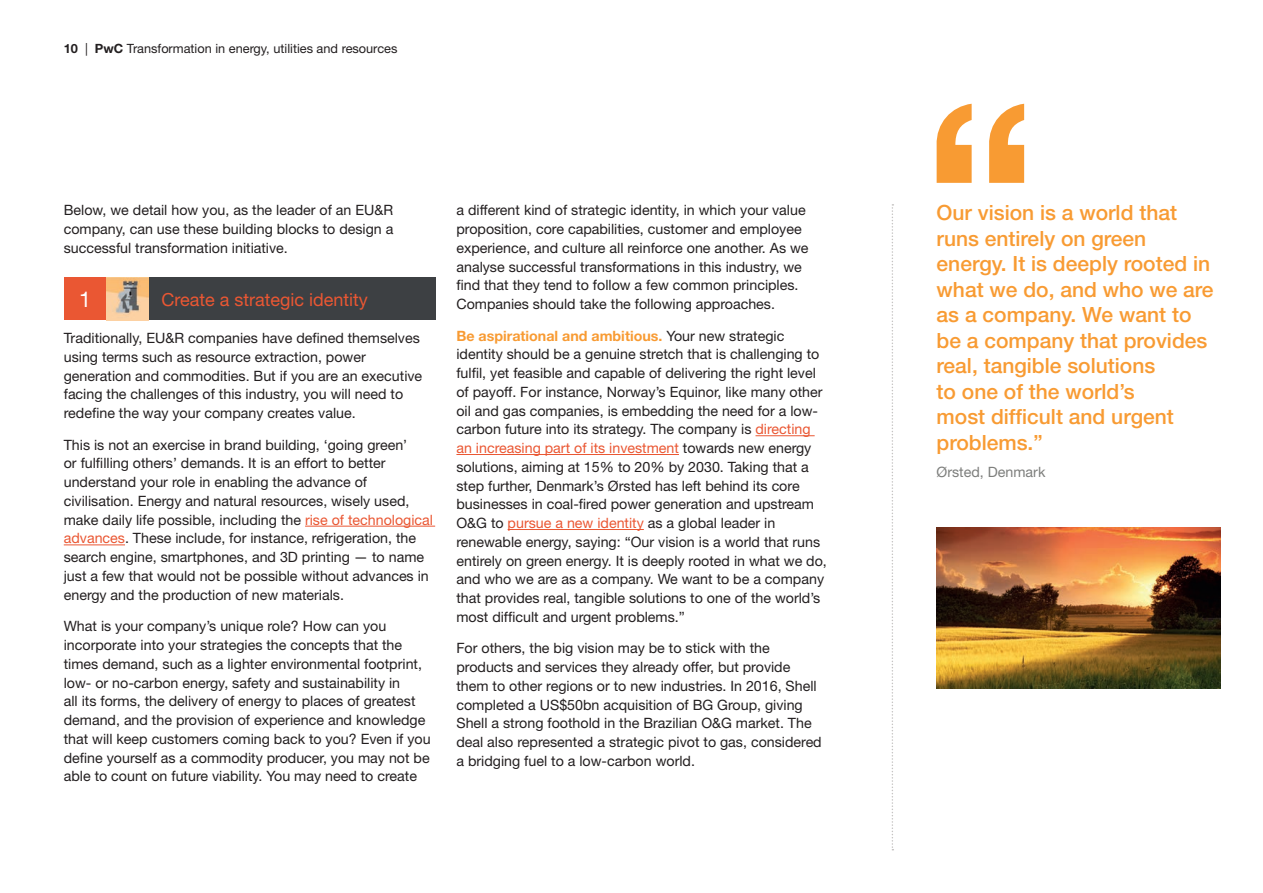
<style>
.page{position:relative;width:1263px;height:893px;background:#fff}
.page>*{position:absolute;margin:0;border:0;box-sizing:border-box;transform-origin:0 0}
.t1{font:21.6px "Helvetica Neue";color:#fff}
.t2{font:500 21px/25.5px "Helvetica Neue";color:#f89b33}
.t3{font:18px "Helvetica Neue";color:#ea5733}
.t4{font:14.25px/18.8px "Helvetica Neue";color:#231f20}
.t5{font:14.25px "Helvetica Neue";color:#7d7e7c}
.t6{font:12.75px "Helvetica Neue";color:#231f20}
.s1{font-weight:700}
.s2{color:#ea5733}
.s3{font-weight:700;color:#f89b33}
</style>
<div class="page">
<hr style="left:305px;top:526px;width:130px;height:1px;background:#ea5733">
<hr style="left:64px;top:544px;width:61px;height:1px;background:#ea5733">
<div style="left:64px;top:278px;width:42px;height:42px;background:#ea5733"></div>
<div style="left:149px;top:278px;width:286px;height:42px;background:#3d4043"></div>
<img style="left:106px;top:278px;width:43px;height:42px">
<hr style="left:755px;top:435px;width:60px;height:1px;background:#ea5733">
<hr style="left:456px;top:454px;width:223px;height:1px;background:#ea5733">
<hr style="left:508px;top:529px;width:136px;height:1px;background:#ea5733">
<svg style="left:936px;top:104px;width:88px;height:79px"></svg>
<img style="left:936px;top:527px;width:284px;height:162px">
<svg style="left:892px;top:204px;width:1px;height:646px"></svg>
<p class="t6" style="left:64px;top:40px;width:335px"><span class="s1">10</span> | <span class="s1">PwC</span> Transformation in energy, utilities and resources</p>
<p class="t4" style="left:64px;top:201px;width:331px;text-align:justify">Below, we detail how you, as the leader of an EU&amp;R company, can use these building blocks to design a successful transformation initiative.</p>
<h1 class="t1" style="left:79px;top:287px;width:14px">1</h1>
<p class="t3" style="left:162px;top:289px;width:208px">Create a strategic identity</p>
<p class="t4" style="left:64px;top:329px;width:360px">Traditionally, EU&amp;R companies have defined themselves using terms such as resource extraction, power generation and commodities. But if you are an executive facing the challenges of this industry, you will need to redefine the way your company creates value.</p>
<p class="t4" style="left:64px;top:435px;width:371px">This is not an exercise in brand building, ‘going green’<br>or fulfilling others’ demands. It is an effort to better understand your role in enabling the advance of civilisation. Energy and natural resources, wisely used, make daily life possible, including the <span class="s2">rise of technological advances</span>. These include, for instance, refrigeration, the search engine, smartphones, and 3D printing — to name just a few that would not be possible without advances in energy and the production of new materials.</p>
<p class="t4" style="left:64px;top:617px;width:368px">What is your company’s unique role? How can you incorporate into your strategies the concepts that the times demand, such as a lighter environmental footprint, low- or no-carbon energy, safety and sustainability in<br>all its forms, the delivery of energy to places of greatest demand, and the provision of experience and knowledge that will keep customers coming back to you? Even if you define yourself as a commodity producer, you may not be able to count on future viability. You may need to create</p>
<p class="t4" style="left:456px;top:201px;width:354px">a different kind of strategic identity, in which your value proposition, core capabilities, customer and employee experience, and culture all reinforce one another. As we analyse successful transformations in this industry, we find that they tend to follow a few common principles.<br>Companies should take the following approaches.</p>
<p class="t4" style="left:456px;top:326px;width:372px"><span class="s3">Be aspirational and ambitious.</span> Your new strategic identity should be a genuine stretch that is challenging to fulfil, yet feasible and capable of delivering the right level of payoff. For instance, Norway’s Equinor, like many other oil and gas companies, is embedding the need for a low&shy;carbon future into its strategy. The company is <span class="s2">directing an increasing part of its investment</span> towards new energy solutions, aiming at 15% to 20% by 2030. Taking that a step further, Denmark’s Ørsted has left behind its core businesses in coal-fired power generation and upstream O&amp;G to <span class="s2">pursue a new identity</span> as a global leader in renewable energy, saying: “Our vision is a world that runs entirely on green energy. It is deeply rooted in what we do, and who we are as a company. We want to be a company that provides real, tangible solutions to one of the world’s most difficult and urgent problems.”</p>
<p class="t4" style="left:456px;top:639px;width:367px">For others, the big vision may be to stick with the products and services they already offer, but provide them to other regions or to new industries. In 2016, Shell completed a US$50bn acquisition of BG Group, giving Shell a strong foothold in the Brazilian O&amp;G market. The deal also represented a strategic pivot to gas, considered a bridging fuel to a low-carbon world.</p>
<h2 class="t2" style="left:936px;top:200px;width:279px">Our vision is a world that runs entirely on green energy. It is deeply rooted in what we do, and who we are as a company. We want to be a company that provides real, tangible solutions<br>to one of the world’s<br>most difficult and urgent problems.”</h2>
<p class="t5" style="left:936px;top:464px;width:110px">Ørsted, Denmark</p>
</div>
